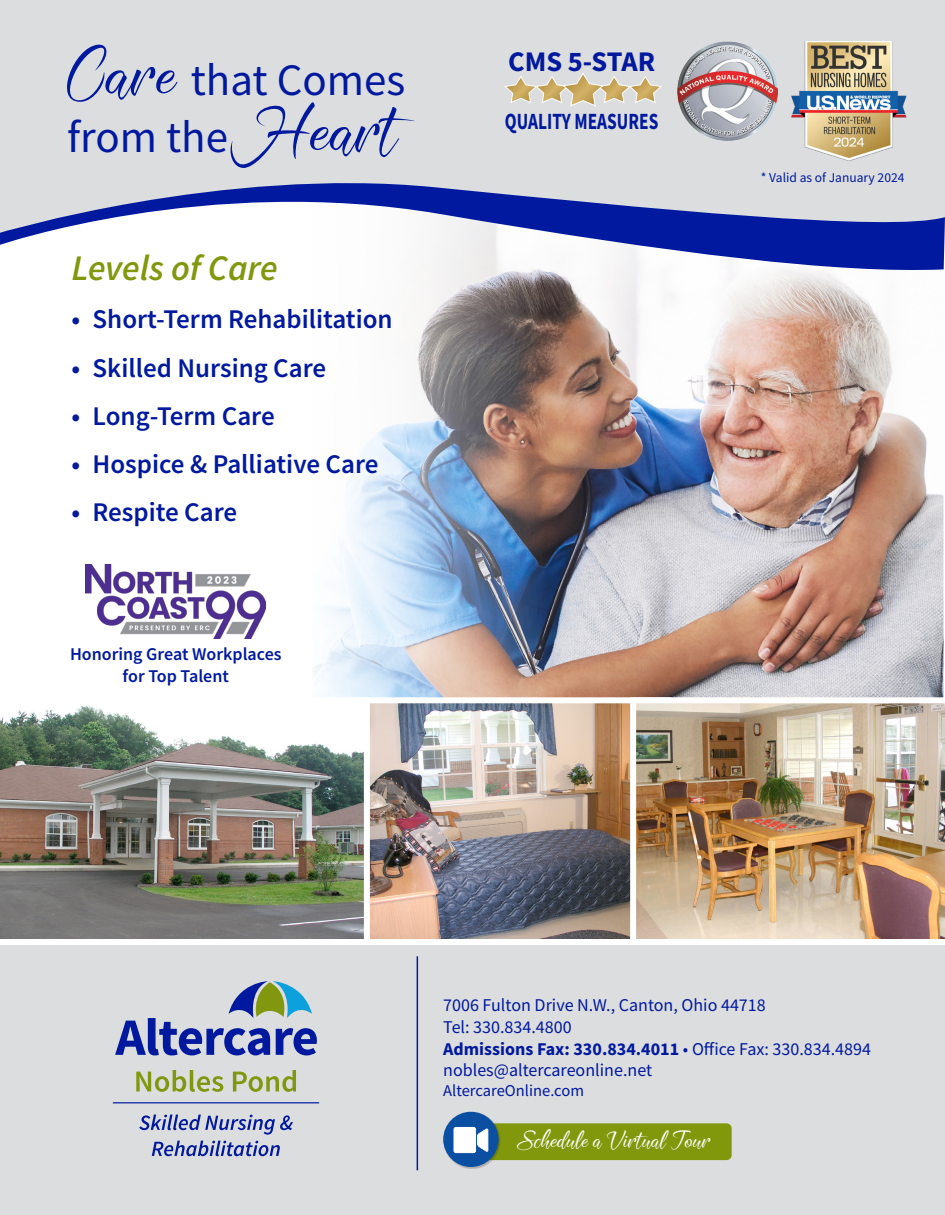
<style>
.page{position:relative;width:945px;height:1215px;background:#fff}
.page>*{position:absolute;margin:0;border:0;box-sizing:border-box;transform-origin:0 0}
.t1{font:45px "Source Sans Pro";color:#00199f}
.t2{font:italic 600 36px "Source Sans Pro";color:#81980d}
.t3{font:700 28.35px "Source Sans Pro";color:#00199f}
.t4{font:600 27px "Source Sans Pro";color:#00199f}
.t5{font:700 23.25px "Source Sans Pro";color:#00199f;scale:.75 1}
.t6{font:19.65px "Shinelight";color:#fff}
.t7{font:18px "Source Sans Pro";color:#00199f}
.t8{font:700 18px "Source Sans Pro";color:#00199f}
.t9{font:600 18px "Source Sans Pro";color:#00199f}
.t10{font:16.5px "Source Sans Pro";color:#00199f}
.t11{font:13.5px "Source Sans Pro";color:#00199f}
.s1{font-family:"Shinelight";font-size:57.75px}
.s2{font-weight:400}
</style>
<div class="page">
<img style="left:314px;top:274px;width:630px;height:423px">
<div style="left:0;top:0;width:945px;height:166px;background:#dcdddf"></div>
<svg style="left:0;top:166px;width:945px;height:108px"></svg>
<div style="left:0;top:945px;width:945px;height:270px;background:#dcdddf"></div>
<hr style="left:417px;top:956px;width:1px;height:214px;background:#00199f">
<svg style="left:139px;top:1115px;width:154px;height:20px"></svg>
<svg style="left:152px;top:1141px;width:128px;height:15px"></svg>
<svg style="left:136px;top:1070px;width:87px;height:22px"></svg>
<svg style="left:233px;top:1070px;width:63px;height:22px"></svg>
<hr style="left:113px;top:1102px;width:206px;height:1px;background:#00199f">
<svg style="left:115px;top:981px;width:202px;height:74px"></svg>
<img style="left:370px;top:704px;width:260px;height:234px">
<div style="left:356px;top:697px;width:315px;height:248px;border:6px solid #fff"></div>
<img style="left:630px;top:697px;width:315px;height:248px">
<img style="left:0;top:697px;width:370px;height:248px">
<img style="left:678px;top:41px;width:99px;height:100px">
<div style="left:473px;top:1123px;width:259px;height:37px;background:#81980d;border-radius:5px"></div>
<div style="left:444px;top:1113px;width:57px;height:56px;background:#231f20;opacity:.25"></div>
<div style="left:443px;top:1112px;width:56px;height:55px;background:#0a4fa2;border-radius:50%"></div>
<div style="left:454px;top:1127px;width:22px;height:26px;background:#fff;border-radius:2px"></div>
<div style="left:454px;top:1127px;width:22px;height:26px;border:1px solid #fff;border-radius:2px"></div>
<svg style="left:477px;top:1129px;width:11px;height:23px"></svg>
<svg style="left:503px;top:72px;width:160px;height:35px"></svg>
<img style="left:86px;top:564px;width:180px;height:75px">
<img style="left:785px;top:41px;width:126px;height:126px">
<p class="t1" style="left:67px;top:52px;width:340px"><span class="s1">Care</span> that Comes</p>
<p class="t1" style="left:67px;top:109px;width:332px">from the <span class="s1">Heart</span></p>
<p class="t2" style="left:72px;top:245px;width:208px">Levels of Care</p>
<p class="t4" style="left:72px;top:302px;width:323px">• Short-Term Rehabilitation</p>
<p class="t4" style="left:72px;top:350px;width:256px">• Skilled Nursing Care</p>
<p class="t4" style="left:72px;top:398px;width:205px">• Long-Term Care</p>
<p class="t4" style="left:72px;top:446px;width:309px">• Hospice &amp; Palliative Care</p>
<p class="t4" style="left:72px;top:495px;width:167px">• Respite Care</p>
<p class="t9" style="left:70px;top:642px;width:213px">Honoring Great Workplaces</p>
<p class="t9" style="left:123px;top:664px;width:108px">for Top Talent</p>
<p class="t3" style="left:508px;top:43px;width:148px">CMS 5-STAR</p>
<p class="t5" style="left:505px;top:105px;width:206px">QUALITY MEASURES</p>
<p class="t11" style="left:761px;top:169px;width:145px">* Valid as of January 2024</p>
<p class="t7" style="left:443px;top:994px;width:324px">7006 Fulton Drive N.W., Canton, Ohio 44718</p>
<p class="t7" style="left:443px;top:1016px;width:130px">Tel: 330.834.4800</p>
<p class="t8" style="left:443px;top:1036px;width:429px">Admissions Fax: 330.834.4011 <span class="s2">• Office Fax: 330.834.4894</span></p>
<p class="t7" style="left:443px;top:1059px;width:210px">nobles@altercareonline.net</p>
<p class="t10" style="left:443px;top:1080px;width:142px">AltercareOnline.com</p>
<p class="t6" style="left:517px;top:1131px;width:195px">Schedule a Virtual Tour</p>
</div>
